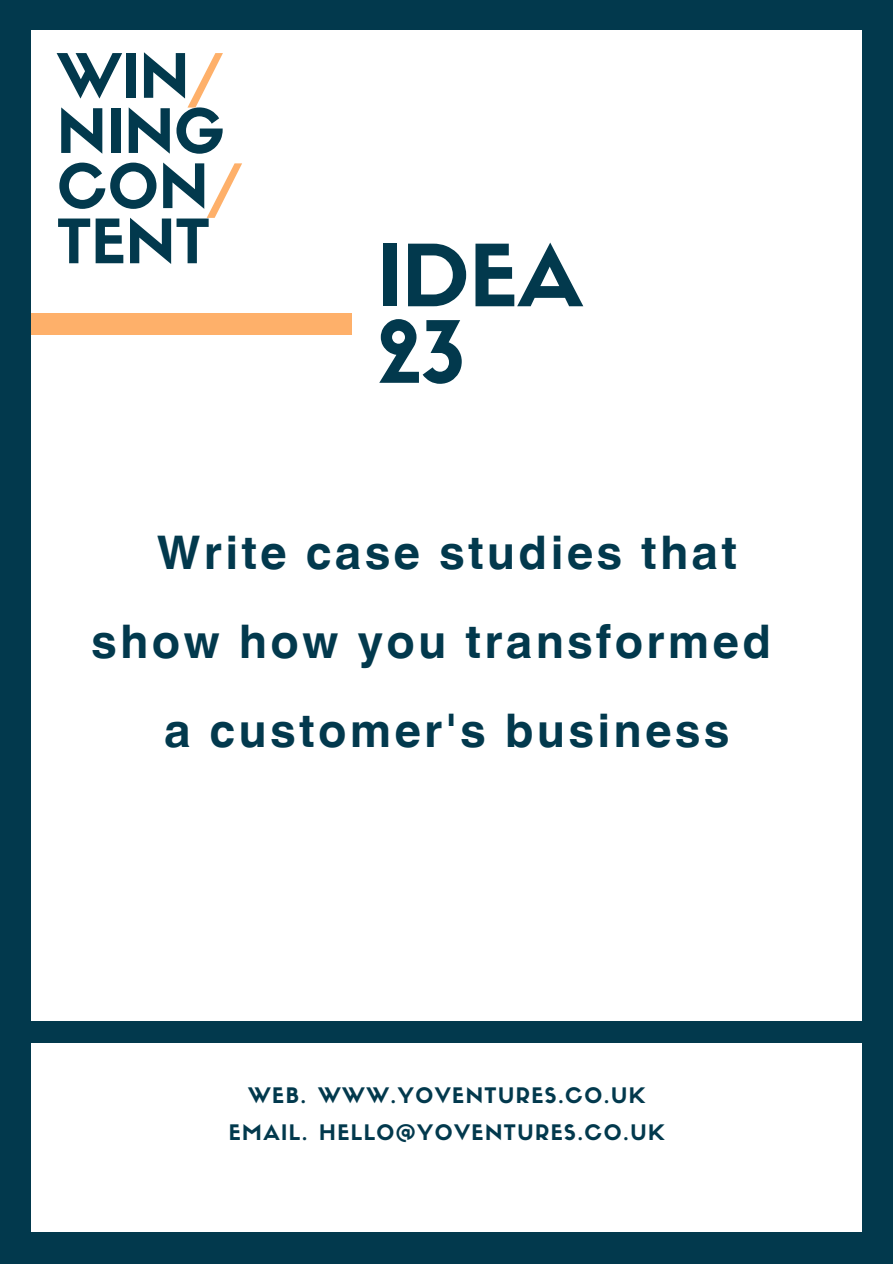
<style>
.page{position:relative;width:893px;height:1264px;background:#fff}
.page>*{position:absolute;margin:0;border:0;box-sizing:border-box;transform-origin:0 0}
.t1{font:84px/76.5px "Sifonn Basic";color:#02394d}
.t2{font:60px/55.2px "Sifonn Basic";color:#02394d}
.t3{font:700 46.35px "Helvetica World";letter-spacing:.07em;color:#02394d}
.t4{font:21px "Sifonn Basic";letter-spacing:.07em;color:#02394d}
.s1{color:#feb06a}
</style>
<div class="page">
<div style="left:0;top:0;width:892px;height:1263px;background:#02394d"></div>
<div style="left:32px;top:30px;width:830px;height:1202px;background:#fff"></div>
<div style="left:0;top:1021px;width:892px;height:22px;background:#02394d"></div>
<div style="left:31px;top:313px;width:320px;height:22px;background:#feb06a"></div>
<h3 class="t2" style="left:57px;top:55px;width:187px">WIN<span class="s1">/<br></span>NING<br>CON<span class="s1">/<br></span>TENT</h3>
<h2 class="t1" style="left:377px;top:247px;width:207px">IDEA<br>23</h2>
<h1 class="t3" style="left:157px;top:514px;width:581px">Write case studies that</h1>
<h1 class="t3" style="left:91px;top:603px;width:681px">show how you transformed</h1>
<h1 class="t3" style="left:164px;top:692px;width:567px">a customer's business</h1>
<p class="t4" style="left:248px;top:1087px;width:398px">WEB. WWW.YOVENTURES.CO.UK</p>
<p class="t4" style="left:229px;top:1124px;width:437px">EMAIL. HELLO@YOVENTURES.CO.UK</p>
</div>
